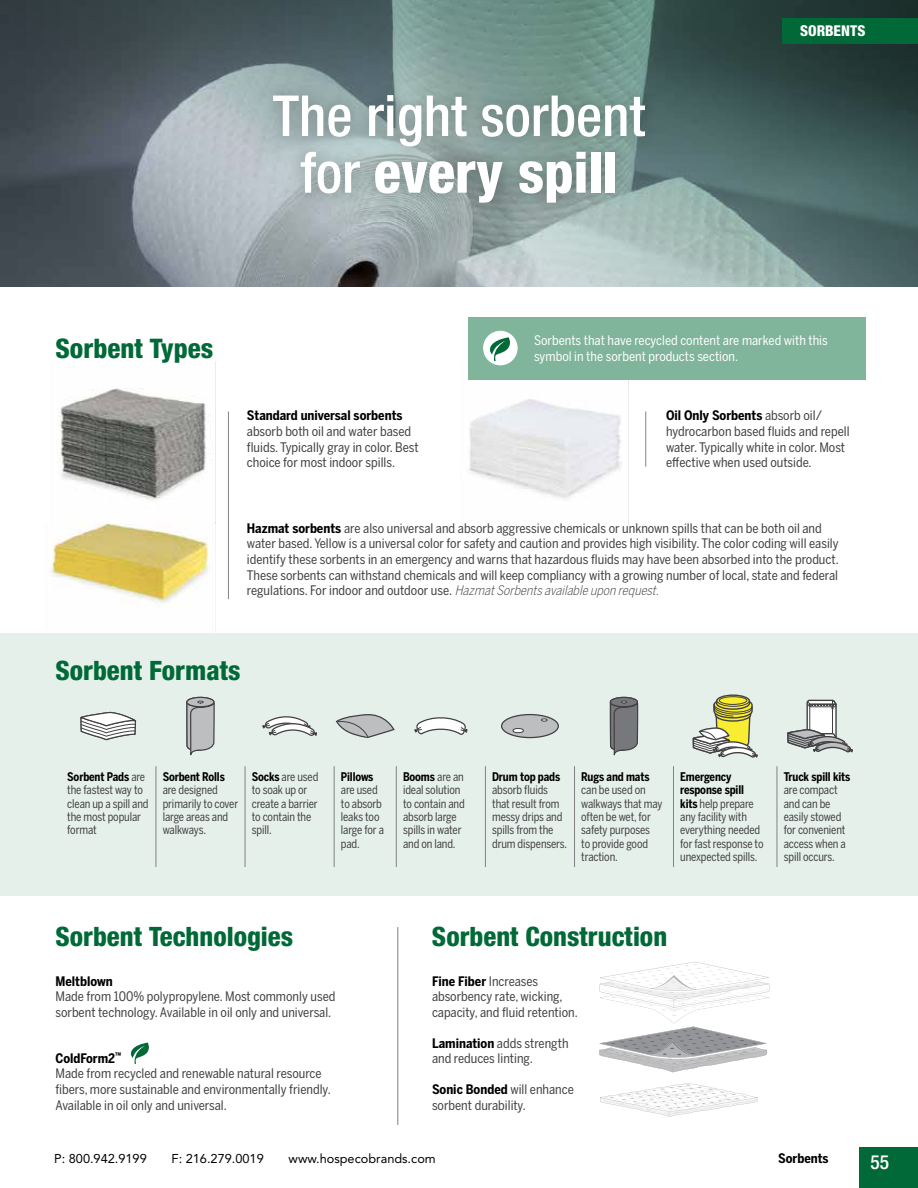
<style>
.page{position:relative;width:918px;height:1188px;background:#fff}
.page>*{position:absolute;margin:0;border:0;box-sizing:border-box;transform-origin:0 0}
.t1{font:500 condensed 56.7px/56.7px "Helvetica Neue LT Std";color:#fff;text-align:center}
.t2{font:800 condensed 27px "Helvetica Neue LT Std";color:#006937}
.t3{font:800 condensed 26.7px "Helvetica Neue LT Std";color:#006937}
.t4{font:500 condensed 19.5px "Helvetica Neue LT Std";color:#fff}
.t5{font:800 condensed 14.85px "Helvetica Neue LT Std";color:#fff}
.t6{font:13.05px/15.6px "Benton Sans Cond";color:#414042}
.t7{font:13.05px/15.6px "Benton Sans Cond";color:#fff}
.t8{font:700 13.05px "Benton Sans Cond";color:#000}
.t9{font:12.75px "Avenir LT Std";color:#000}
.t10{font:11.85px/13.4px "Benton Sans Cond";letter-spacing:-.01em;color:#414042;scale:.94 1}
.t11{font:700 11.85px "Benton Sans Cond";letter-spacing:-.01em;color:#000;scale:.94 1}
.s1{font-weight:800}
.s2{font-weight:700;color:#000}
.s3{font-weight:300;font-style:italic}
</style>
<div class="page">
<svg style="left:0;top:0;width:918px;height:287px;background:#647778"></svg>
<div style="left:258px;top:80px;width:401px;height:137px;background:#000;opacity:.25"></div>
<img style="left:468px;top:379px;width:171px;height:147px">
<img style="left:58px;top:362px;width:158px;height:160px">
<hr style="left:228px;top:412px;width:1px;height:187px;background:#808285">
<hr style="left:645px;top:412px;width:1px;height:55px;background:#808285">
<img style="left:51px;top:522px;width:165px;height:84px">
<div style="left:468px;top:317px;width:397px;height:62px;background:#80b49b"></div>
<div style="left:483px;top:331px;width:35px;height:34px;background:#fff;border-radius:50%"></div>
<svg style="left:488px;top:337px;width:22px;height:24px"></svg>
<div style="left:0;top:633px;width:918px;height:263px;background:#e6f0eb"></div>
<hr style="left:156px;top:766px;width:1px;height:101px;background:#808285">
<hr style="left:245px;top:766px;width:1px;height:101px;background:#808285">
<hr style="left:334px;top:766px;width:1px;height:101px;background:#808285">
<hr style="left:396px;top:766px;width:1px;height:101px;background:#808285">
<hr style="left:485px;top:766px;width:1px;height:101px;background:#808285">
<hr style="left:574px;top:766px;width:1px;height:101px;background:#808285">
<hr style="left:777px;top:766px;width:1px;height:101px;background:#808285">
<svg style="left:80px;top:711px;width:57px;height:30px"></svg>
<div style="left:186px;top:697px;width:29px;height:10px;background:#4d4c4e;border:1px solid #414042;border-radius:50%"></div>
<svg style="left:187px;top:697px;width:27px;height:10px"></svg>
<div style="left:186px;top:697px;width:29px;height:10px;border:1px solid #414042;border-radius:50%"></div>
<svg style="left:186px;top:701px;width:29px;height:55px;background:#abaeaf"></svg>
<svg style="left:262px;top:716px;width:55px;height:20px"></svg>
<svg style="left:335px;top:714px;width:60px;height:24px"></svg>
<svg style="left:414px;top:717px;width:54px;height:18px"></svg>
<div style="left:502px;top:715px;width:56px;height:23px;background:#bcbec0;border-radius:50%"></div>
<div style="left:501px;top:714px;width:58px;height:24px;border:1px solid #414042;border-radius:50%"></div>
<svg style="left:512px;top:728px;width:12px;height:5px"></svg>
<svg style="left:541px;top:718px;width:7px;height:4px"></svg>
<svg style="left:787px;top:699px;width:66px;height:54px"></svg>
<svg style="left:131px;top:1043px;width:18px;height:21px"></svg>
<hr style="left:397px;top:927px;width:1px;height:198px;background:#808285">
<svg style="left:599px;top:694px;width:171px;height:423px"></svg>
<div style="left:783px;top:18px;width:135px;height:26px;background:#006937"></div>
<div style="left:860px;top:1148px;width:58px;height:40px;background:#006937"></div>
<h1 class="t1" style="left:273px;top:87px;width:374px">The right sorbent for <span class="s1">every spill</span></h1>
<p class="t5" style="left:800px;top:22px;width:67px">SORBENTS</p>
<h2 class="t2" style="left:55px;top:331px;width:159px">Sorbent Types</h2>
<p class="t7" style="left:534px;top:332px;width:295px">Sorbents that have recycled content are marked with this symbol in the sorbent products section.</p>
<p class="t8" style="left:247px;top:408px;width:157px">Standard universal sorbents</p>
<p class="t6" style="left:247px;top:423px;width:173px">absorb both oil and water based fluids. Typically gray in color. Best choice for most indoor spills.</p>
<p class="t6" style="left:666px;top:408px;width:185px"><span class="s2">Oil Only Sorbents</span> absorb oil/ hydrocarbon based fluids and repell water. Typically white in color. Most effective when used outside.</p>
<p class="t6" style="left:247px;top:520px;width:593px"><span class="s2">Hazmat sorbents</span> are also universal and absorb aggressive chemicals or unknown spills that can be both oil and water based. Yellow is a universal color for safety and caution and provides high visibility. The color coding will easily identify these sorbents in an emergency and warns that hazardous fluids may have been absorbed into the product.<br>These sorbents can withstand chemicals and will keep compliancy with a growing number of local, state and federal re g u l a t i o n s . Fo r i n d o o r a n d o u t d o o r u s e. <span class="s3">HazmatSorbentsavailableuponrequest.</span></p>
<h3 class="t3" style="left:55px;top:654px;width:187px">Sorbent Formats</h3>
<p class="t10" style="left:67px;top:770px;width:88px"><span class="s2">Sorbent Pads</span> are the fastest way to clean up a spill and the most popular format</p>
<p class="t11" style="left:163px;top:770px;width:68px">Sorbent Rolls</p>
<p class="t10" style="left:163px;top:783px;width:82px">are designed primarily to cover large areas and walkways.</p>
<p class="t10" style="left:252px;top:770px;width:72px"><span class="s2">Socks</span> are used to soak up or create a barrier to contain the spill.</p>
<p class="t11" style="left:341px;top:770px;width:36px">Pillows</p>
<p class="t10" style="left:341px;top:783px;width:47px">are used to absorb leaks too large for a pad.</p>
<p class="t10" style="left:403px;top:770px;width:67px"><span class="s2">Booms</span> are an ideal solution to contain and absorb large spills in water and on land.</p>
<p class="t11" style="left:492px;top:770px;width:74px">Drum top pads</p>
<p class="t10" style="left:492px;top:783px;width:81px">absorb fluids that result from messy drips and spills from the drum dispensers.</p>
<p class="t11" style="left:581px;top:770px;width:74px">Rugs and mats</p>
<p class="t10" style="left:581px;top:783px;width:88px">can be used on walkways that may often be wet, for safety purposes<br>to provide good traction.</p>
<p class="t10" style="left:680px;top:770px;width:90px"><span class="s2">Emergency response spill kits</span> help prepare any facility with everything needed for fast response to unexpected spills.</p>
<p class="t11" style="left:784px;top:770px;width:73px">Truck spill kits</p>
<p class="t10" style="left:784px;top:783px;width:67px">are compact and can be easily stowed for convenient access when a spill occurs.</p>
<h3 class="t3" style="left:55px;top:920px;width:239px">Sorbent Technologies</h3>
<h3 class="t3" style="left:432px;top:920px;width:237px">Sorbent Construction</h3>
<p class="t8" style="left:55px;top:973px;width:59px">Meltblown</p>
<p class="t6" style="left:55px;top:989px;width:281px">Made from 100% polypropylene. Most commonly used sorbent technology. Available in oil only and universal.</p>
<p class="t6" style="left:55px;top:1050px;width:277px"><span class="s2">ColdForm2</span><sup>™<br></sup>Made from recycled and renewable natural resource fibers, more sustainable and environmentally friendly.<br>Available in oil only and universal.</p>
<p class="t6" style="left:432px;top:973px;width:147px"><span class="s2">Fine Fiber</span> Increases absorbency rate, wicking, capacity, and fluid retention.</p>
<p class="t6" style="left:432px;top:1035px;width:138px"><span class="s2">Lamination</span> adds strength and reduces linting.</p>
<p class="t6" style="left:432px;top:1081px;width:143px"><span class="s2">Sonic Bonded</span> will enhance sorbent durability.</p>
<p class="t9" style="left:54px;top:1151px;width:94px">P: 800.942.9199</p>
<p class="t9" style="left:172px;top:1151px;width:94px">F: 216.279.0019</p>
<p class="t9" style="left:289px;top:1151px;width:149px">www.hospecobrands.com</p>
<p class="t8" style="left:778px;top:1151px;width:52px">Sorbents</p>
<h3 class="t4" style="left:870px;top:1151px;width:20px">55</h3>
</div>
